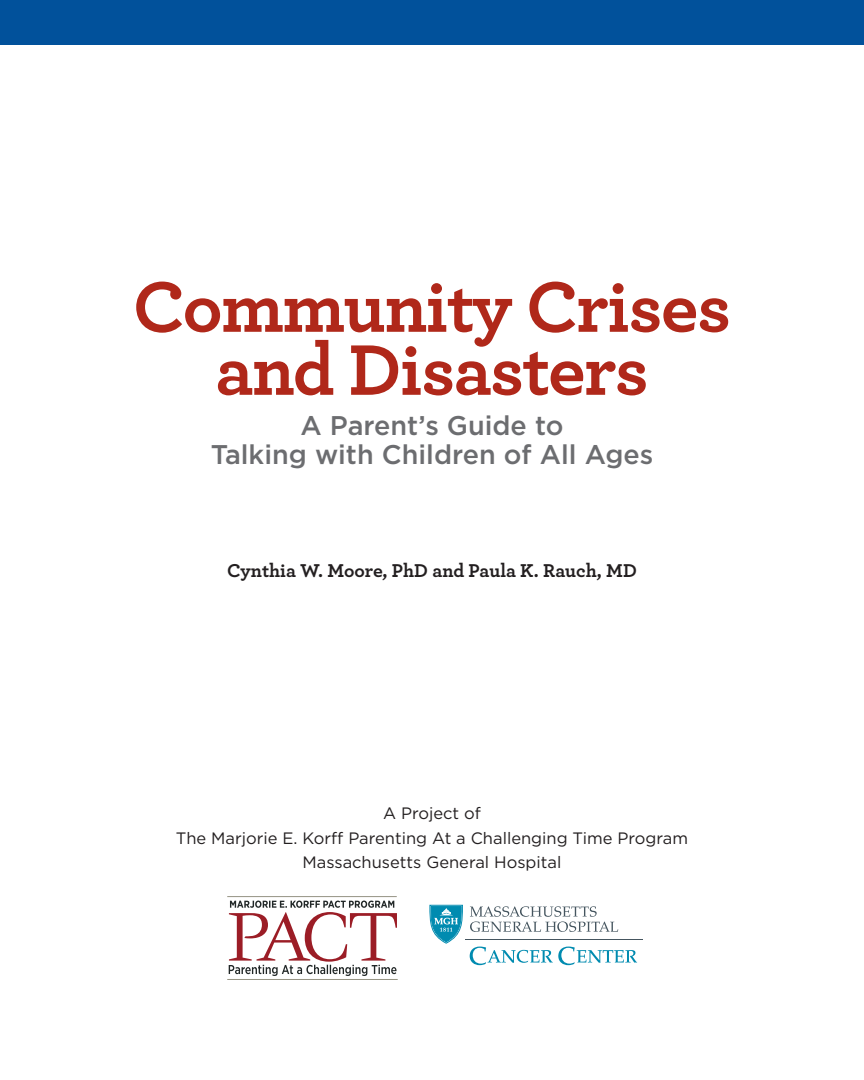
<style>
.page{position:relative;width:864px;height:1080px;background:#fff}
.page>*{position:absolute;margin:0;border:0;box-sizing:border-box;transform-origin:0 0}
.t1{font:700 75px/63px "Archer Pro";letter-spacing:-.02em;color:#b0281a;text-align:center}
.t2{font:500 27px/28.5px "Gotham";color:#6c6d70;text-align:center}
.t3{font:700 19.5px "Archer Pro";color:#231f20}
.t4{font:16.5px/24.8px "Gotham";color:#231f20;text-align:center}
</style>
<div class="page">
<svg style="left:470px;top:906px;width:148px;height:26px"></svg>
<svg style="left:430px;top:905px;width:33px;height:39px"></svg>
<hr style="left:465px;top:939px;width:177px;height:1px;background:#45555f">
<svg style="left:470px;top:947px;width:167px;height:18px"></svg>
<svg style="left:229px;top:901px;width:168px;height:75px"></svg>
<hr style="left:227px;top:896px;width:170px;height:1px;background:#959383">
<hr style="left:227px;top:979px;width:171px;height:1px;background:#959383">
<div style="left:1px;top:0;width:863px;height:45px;background:#01519b"></div>
<h1 class="t1" style="left:133px;top:271px;width:600px">Community Crises and Disasters</h1>
<h2 class="t2" style="left:211px;top:411px;width:444px">A Parent’s Guide to<br>Talking with Children of All Ages</h2>
<p class="t3" style="left:227px;top:555px;width:411px">Cynthia W. Moore, PhD and Paula K. Rauch, MD</p>
<p class="t4" style="left:176px;top:800px;width:514px">A Project of<br>The Marjorie E. Korff Parenting At a Challenging Time Program<br>Massachusetts General Hospital</p>
</div>
